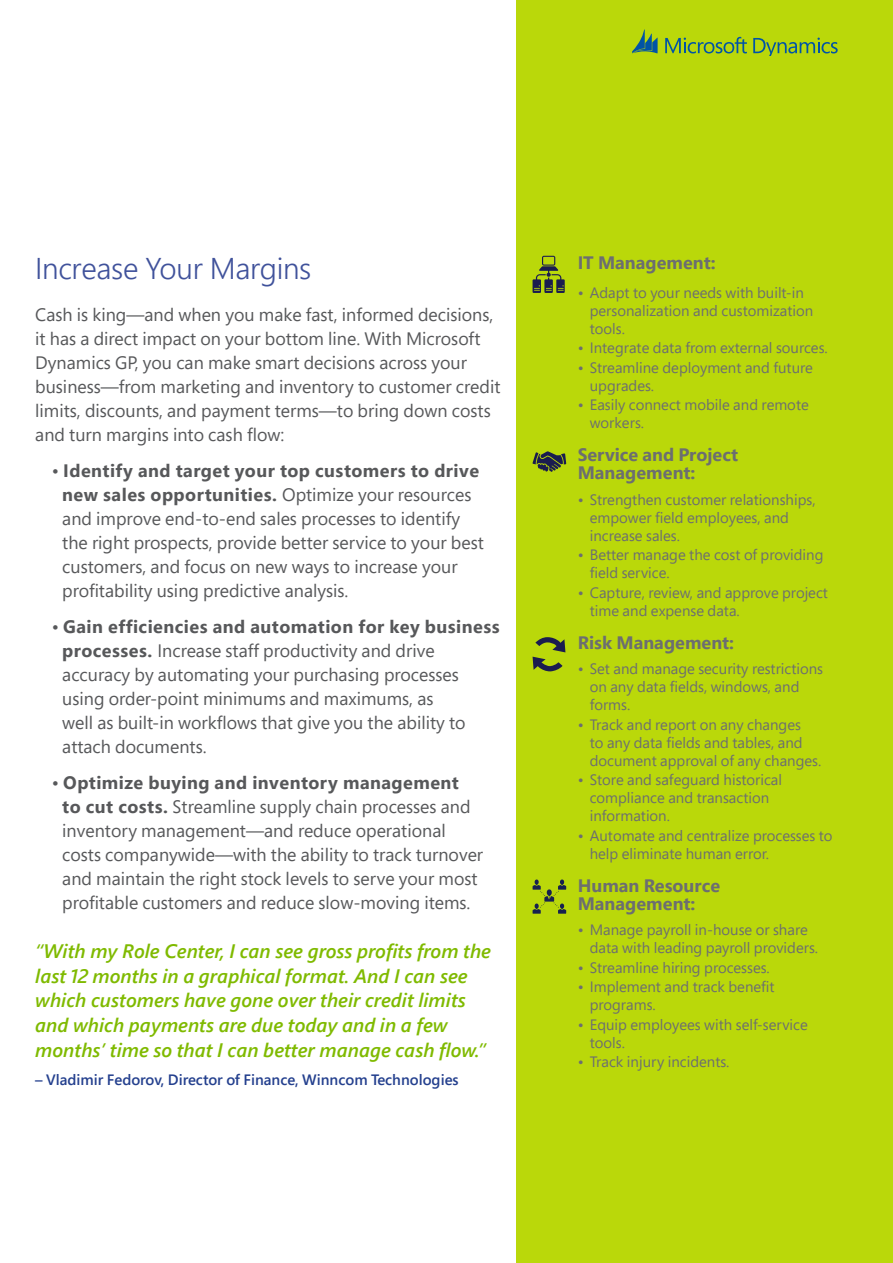
<style>
.page{position:relative;width:893px;height:1263px;background:#fff}
.page>*{position:absolute;margin:0;border:0;box-sizing:border-box;transform-origin:0 0}
.t1{font:300 30px "Segoe Pro";letter-spacing:-.015em;color:#40529b}
.t2{font:italic 600 19.5px/24.8px "Segoe Pro";color:#7fba00}
.t3{font:18px/24px "Segoe Pro";color:#57585a}
.t4{font:700 18px/18px "Segoe Pro";color:#6c6e70}
.t5{font:15px/18px "Segoe Pro";color:#6c6e70}
.t6{font:600 15px "Segoe Pro";color:#24408e}
.s1{font-weight:700}
</style>
<div class="page">
<div style="left:516px;top:0;width:377px;height:1263px;background:#bad80a"></div>
<svg style="left:533px;top:879px;width:33px;height:35px"></svg>
<svg style="left:533px;top:256px;width:32px;height:37px"></svg>
<svg style="left:532px;top:451px;width:34px;height:21px"></svg>
<svg style="left:533px;top:637px;width:32px;height:34px"></svg>
<svg style="left:753px;top:38px;width:85px;height:18px"></svg>
<svg style="left:665px;top:37px;width:82px;height:16px"></svg>
<svg style="left:632px;top:29px;width:26px;height:24px"></svg>
<h1 class="t1" style="left:35px;top:257px;width:277px">Increase Your Margins</h1>
<p class="t3" style="left:35px;top:304px;width:467px">Cash is king—and when you make fast, informed decisions, it has a direct impact on your bottom line. With Microsoft Dynamics GP, you can make smart decisions across your business—from marketing and inventory to customer credit limits, discounts, and payment terms—to bring down costs and turn margins into cash low:</p>
<p class="t3" style="left:62px;top:458px;width:423px;text-indent:-10px">• <span class="s1">Identify and target your top customers to drive new sales opportunities.</span> Optimize your resources and improve end-to-end sales processes to identify the right prospects, provide better service to your best customers, and focus on new ways to increase your proitability using predictive analysis.</p>
<p class="t3" style="left:62px;top:614px;width:439px;text-indent:-10px">• <span class="s1">Gain efficiencies and automation for key business processes.</span> Increase staff productivity and drive accuracy by automating your purchasing processes using order-point minimums and maximums, as<br>well as built-in worklows that give you the ability to attach documents.</p>
<p class="t3" style="left:62px;top:770px;width:422px;text-indent:-10px">• <span class="s1">Optimize buying and inventory management<br>to cut costs.</span> Streamline supply chain processes and inventory management—and reduce operational costs companywide—with the ability to track turnover and maintain the right stock levels to serve your most proitable customers and reduce slow-moving items.</p>
<p class="t2" style="left:35px;top:938px;width:457px">“With my Role Center, I can see gross proits from the last 12 months in a graphical format. And I can see which customers have gone over their credit limits and which payments are due today and in a few months’ time so that I can better manage cash low.”</p>
<p class="t6" style="left:35px;top:1074px;width:425px">– Vladimir Fedorov, Director of Finance, Winncom Technologies</p>
<p class="t4" style="left:578px;top:255px;width:139px">IT Management:</p>
<p class="t5" style="left:590px;top:283px;width:225px;text-indent:-12px">• Adapt to your needs with built-in personalization and customization tools.</p>
<p class="t5" style="left:578px;top:338px;width:251px">• Integrate data from external sources.</p>
<p class="t5" style="left:590px;top:358px;width:225px;text-indent:-12px">• Streamline deployment and future upgrades.</p>
<p class="t5" style="left:590px;top:395px;width:221px;text-indent:-12px">• Easily connect mobile and remote workers.</p>
<p class="t4" style="left:578px;top:447px;width:162px">Service and Project<br>Management:</p>
<p class="t5" style="left:590px;top:490px;width:227px;text-indent:-12px">• Strengthen customer relationships, empower ield employees, and increase sales.</p>
<p class="t5" style="left:590px;top:545px;width:235px;text-indent:-12px">• Better manage the cost of providing ield service.</p>
<p class="t5" style="left:590px;top:583px;width:240px;text-indent:-12px">• Capture, review, and approve project time and expense data.</p>
<p class="t4" style="left:578px;top:635px;width:158px">Risk Management:</p>
<p class="t5" style="left:590px;top:659px;width:235px;text-indent:-12px">• Set and manage security restrictions on any data ields, windows, and forms.</p>
<p class="t5" style="left:590px;top:715px;width:233px;text-indent:-12px">• Track and report on any changes<br>to any data ields and tables, and document approval of any changes.</p>
<p class="t5" style="left:590px;top:770px;width:194px;text-indent:-12px">• Store and safeguard historical compliance and transaction information.</p>
<p class="t5" style="left:590px;top:826px;width:244px;text-indent:-12px">• Automate and centralize processes to help eliminate human error.</p>
<p class="t4" style="left:578px;top:878px;width:144px">Human Resource<br>Management:</p>
<p class="t5" style="left:590px;top:920px;width:230px;text-indent:-12px">• Manage payroll in-house or share data with leading payroll providers.</p>
<p class="t5" style="left:578px;top:958px;width:194px">• Streamline hiring processes.</p>
<p class="t5" style="left:590px;top:977px;width:186px;text-indent:-12px">• Implement and track beneit programs.</p>
<p class="t5" style="left:590px;top:1015px;width:220px;text-indent:-12px">• Equip employees with self-service tools.</p>
<p class="t5" style="left:578px;top:1052px;width:153px">• Track injury incidents.</p>
</div>
